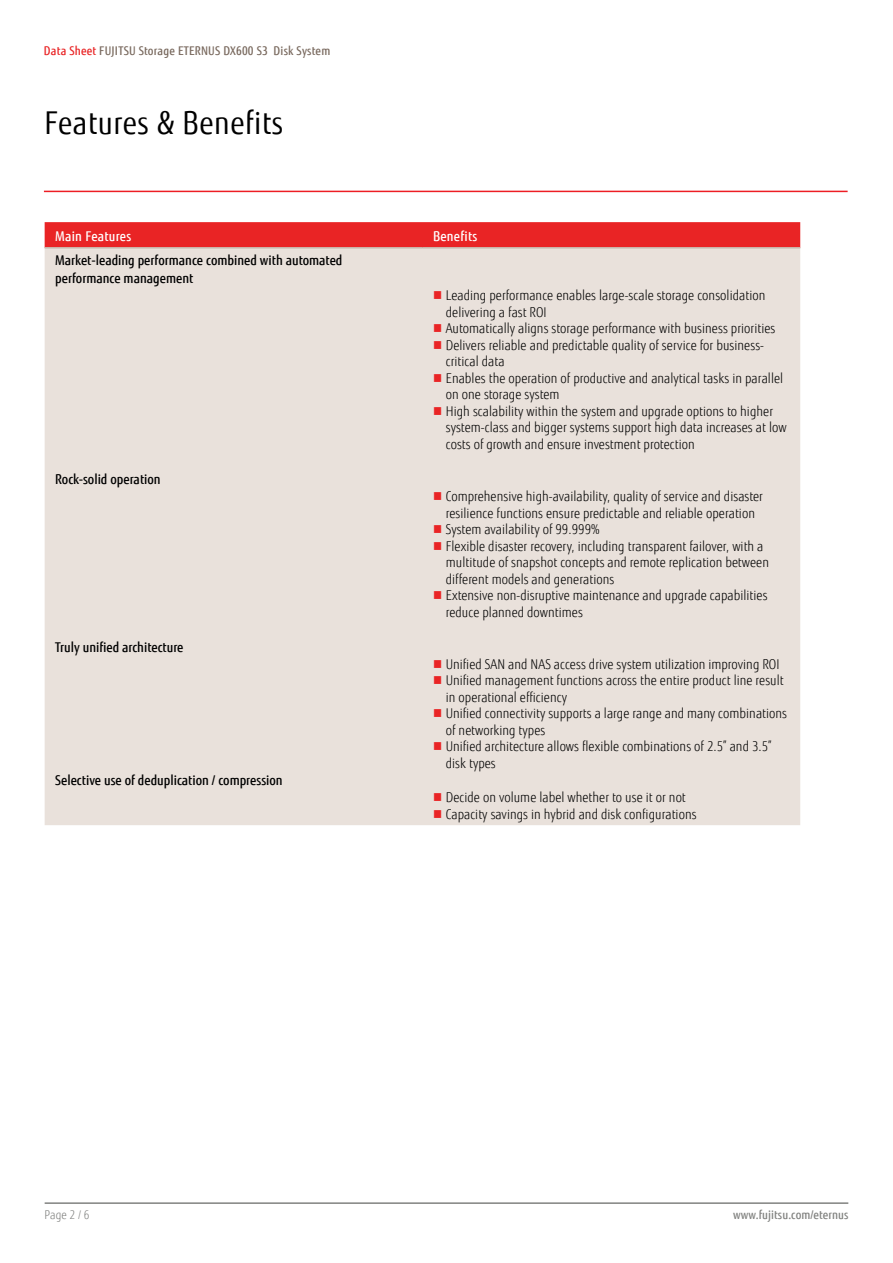
<style>
.page{position:relative;width:893px;height:1263px;background:#fff}
.page>*{position:absolute;margin:0;border:0;box-sizing:border-box;transform-origin:0 0}
.t1{font:31.5px "Fujitsu Sans";letter-spacing:.02em;color:#000;scale:.9 1}
.t2{font:300 13.5px/16.5px "Fujitsu Sans";letter-spacing:.005em;color:#000;scale:.9 1}
.t3{font:500 13.5px/18px "Fujitsu Sans";color:#000;scale:.9 1}
.t4{font:500 13.5px "Fujitsu Sans";letter-spacing:.02em;color:#fff;scale:.9 1}
.t5{font:500 12px "Fujitsu Sans";letter-spacing:.02em;color:#79695e;scale:.9 1}
.t6{font:500 12px "Fujitsu Sans";letter-spacing:.005em;color:#818280;scale:.9 1}
.t7{font:300 12px "Fujitsu Sans";color:#818280;scale:.9 1}
.s1{color:#e92425}
</style>
<div class="page">
<hr style="left:45px;top:1202px;width:803px;height:2px;background:#818280">
<div style="left:45px;top:222px;width:755px;height:25px;background:#e92425"></div>
<div style="left:45px;top:249px;width:755px;height:576px;background:#e9e1db"></div>
<hr style="left:45px;top:247px;width:377px;height:2px;background:#c9bbb0">
<hr style="left:422px;top:247px;width:378px;height:2px;background:#c9bbb0">
<hr style="left:44px;top:191px;width:804px;height:1px;background:#ed1d24">
<svg style="left:434px;top:291px;width:7px;height:8px"></svg>
<svg style="left:434px;top:324px;width:7px;height:8px"></svg>
<svg style="left:434px;top:341px;width:7px;height:8px"></svg>
<svg style="left:434px;top:374px;width:7px;height:8px"></svg>
<svg style="left:434px;top:407px;width:7px;height:8px"></svg>
<svg style="left:434px;top:492px;width:7px;height:8px"></svg>
<svg style="left:434px;top:525px;width:7px;height:8px"></svg>
<svg style="left:434px;top:542px;width:7px;height:7px"></svg>
<svg style="left:434px;top:591px;width:7px;height:8px"></svg>
<svg style="left:434px;top:660px;width:7px;height:8px"></svg>
<svg style="left:434px;top:676px;width:7px;height:8px"></svg>
<svg style="left:434px;top:709px;width:7px;height:8px"></svg>
<svg style="left:434px;top:742px;width:7px;height:8px"></svg>
<svg style="left:434px;top:793px;width:7px;height:8px"></svg>
<svg style="left:434px;top:810px;width:7px;height:8px"></svg>
<p class="t5" style="left:44px;top:43px;width:320px"><span class="s1">Data Sheet</span> FUJITSU Storage ETERNUS DX600 S3 Disk System</p>
<h1 class="t1" style="left:45px;top:104px;width:267px">Features &amp; Benefits</h1>
<p class="t4" style="left:55px;top:228px;width:86px">Main Features</p>
<p class="t4" style="left:433px;top:228px;width:51px">Benefits</p>
<p class="t3" style="left:55px;top:251px;width:321px">Market-leading performance combined with automated performance management</p>
<p class="t2" style="left:446px;top:287px;width:380px">Leading performance enables large-scale storage consolidation delivering a fast ROI<br>Automatically aligns storage performance with business priorities Delivers reliable and predictable quality of service for business&shy;critical data<br>Enables the operation of productive and analytical tasks in parallel on one storage system<br>High scalability within the system and upgrade options to higher system-class and bigger systems support high data increases at low costs of growth and ensure investment protection</p>
<p class="t3" style="left:55px;top:470px;width:119px">Rock-solid operation</p>
<p class="t2" style="left:446px;top:488px;width:361px">Comprehensive high-availability, quality of service and disaster resilience functions ensure predictable and reliable operation System availability of 99.999%<br>Flexible disaster recovery, including transparent failover, with a multitude of snapshot concepts and remote replication between different models and generations<br>Extensive non-disruptive maintenance and upgrade capabilities reduce planned downtimes</p>
<p class="t3" style="left:55px;top:638px;width:144px">Truly unified architecture</p>
<p class="t2" style="left:446px;top:656px;width:381px">Unified SAN and NAS access drive system utilization improving ROI Unified management functions across the entire product line result in operational efficiency<br>Unified connectivity supports a large range and many combinations of networking types<br>Unified architecture allows flexible combinations of 2.5” and 3.5” disk types</p>
<p class="t3" style="left:55px;top:771px;width:254px">Selective use of deduplication / compression</p>
<p class="t2" style="left:446px;top:789px;width:280px">Decide on volume label whether to use it or not<br>Capacity savings in hybrid and disk configurations</p>
<p class="t7" style="left:45px;top:1208px;width:51px">Page 2 / 6</p>
<p class="t6" style="left:733px;top:1208px;width:129px">www.fujitsu.com/eternus</p>
</div>
